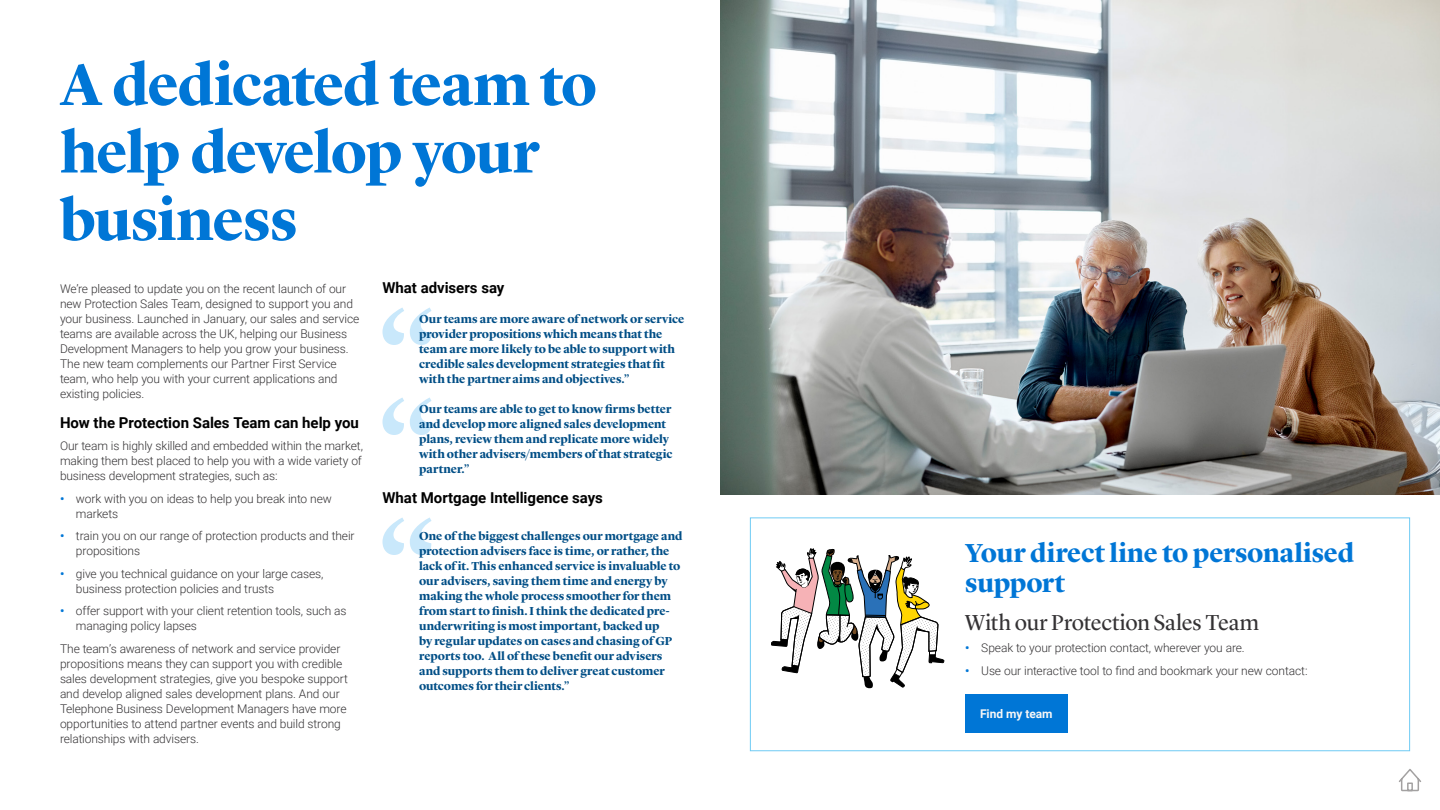
<style>
.page{position:relative;width:1440px;height:810px;background:#fff}
.page>*{position:absolute;margin:0;border:0;box-sizing:border-box;transform-origin:0 0}
.t1{font:700 60px/67.5px "Lyon Display";letter-spacing:-.02em;color:#0076d6}
.t2{font:700 27px/30px "Lyon Display";letter-spacing:-.005em;color:#0076d6}
.t3{font:22.5px "Lyon Display";color:#343234}
.t4{font:700 15px "Roboto";color:#000}
.Body_Text{font:300 12px/15px "Roboto";letter-spacing:-.01em;color:#343234}
.t5{font:700 12px/15px "Lyon Display";letter-spacing:-.005em;color:#004e86}
.t6{font:700 12px "Roboto";color:#f6f6f6}
.s1{font-weight:700;color:#0076d6}
</style>
<div class="page">
<svg style="left:382px;top:308px;width:50px;height:37px"></svg>
<svg style="left:382px;top:398px;width:50px;height:37px"></svg>
<svg style="left:382px;top:518px;width:50px;height:37px"></svg>
<img style="left:720px;top:0;width:720px;height:495px">
<div style="left:750px;top:518px;width:660px;height:233px;border:1px solid #6fcbf4"></div>
<svg style="left:771px;top:548px;width:173px;height:141px"></svg>
<div style="left:965px;top:694px;width:103px;height:39px;background:#0076d6"></div>
<svg style="left:1398px;top:769px;width:24px;height:23px"></svg>
<h1 class="t1" style="left:60px;top:46px;width:539px">A dedicated team to help develop your business</h1>
<p class="Body_Text" style="left:60px;top:280px;width:301px">We’re pleased to update you on the recent launch of our new Protection Sales Team, designed to support you and your business. Launched in January, our sales and service teams are available across the UK, helping our Business Development Managers to help you grow your business.<br>The new team complements our Partner First Service team, who help you with your current applications and existing policies.</p>
<h4 class="t4" style="left:60px;top:412px;width:300px">How the Protection Sales Team can help you</h4>
<p class="Body_Text" style="left:60px;top:438px;width:304px;text-align:justify">Our team is highly skilled and embedded within the market, making them best placed to help you with a wide variety of business development strategies, such as:</p>
<p class="Body_Text" style="left:76px;top:490px;width:257px;text-indent:-16px"><span class="s1">•</span> work with you on ideas to help you break into new markets</p>
<p class="Body_Text" style="left:76px;top:528px;width:280px;text-indent:-16px"><span class="s1">•</span> train you on our range of protection products and their propositions</p>
<p class="Body_Text" style="left:76px;top:565px;width:249px;text-indent:-16px"><span class="s1">•</span> give you technical guidance on your large cases, business protection policies and trusts</p>
<p class="Body_Text" style="left:76px;top:603px;width:272px;text-indent:-16px"><span class="s1">•</span> offer support with your client retention tools, such as managing policy lapses</p>
<p class="Body_Text" style="left:60px;top:640px;width:290px">The team’s awareness of network and service provider propositions means they can support you with credible sales development strategies, give you bespoke support and develop aligned sales development plans. And our Telephone Business Development Managers have more opportunities to attend partner events and build strong relationships with advisers.</p>
<h4 class="t4" style="left:382px;top:277px;width:123px">What advisers say</h4>
<p class="t5" style="left:419px;top:310px;width:267px">Our teams are more aware of network or service provider propositions which means that the team are more likely to be able to support with credible sales development strategies that fit with the partner aims and objectives.”</p>
<p class="t5" style="left:419px;top:400px;width:255px">Our teams are able to get to know firms better and develop more aligned sales development plans, review them and replicate more widely with other advisers/members of that strategic partner.”</p>
<h4 class="t4" style="left:382px;top:487px;width:222px">What Mortgage Intelligence says</h4>
<p class="t5" style="left:419px;top:527px;width:265px">One of the biggest challenges our mortgage and protection advisers face is time, or rather, the lack of it. This enhanced service is invaluable to our advisers, saving them time and energy by making the whole process smoother for them from start to finish. I think the dedicated pre&shy;underwriting is most important, backed up<br>by regular updates on cases and chasing of GP reports too. All of these benefit our advisers and supports them to deliver great customer outcomes for their clients.”</p>
<h3 class="t2" style="left:965px;top:536px;width:390px">Your direct line to personalised support</h3>
<h3 class="t3" style="left:965px;top:606px;width:295px">With our Protection Sales Team</h3>
<p class="Body_Text" style="left:965px;top:640px;width:281px"><span class="s1">•</span> Speak to your protection contact, wherever you are.</p>
<p class="Body_Text" style="left:965px;top:663px;width:344px"><span class="s1">•</span> Use our interactive tool to find and bookmark your new contact:</p>
<p class="t6" style="left:980px;top:705px;width:74px">Find my team</p>
</div>
